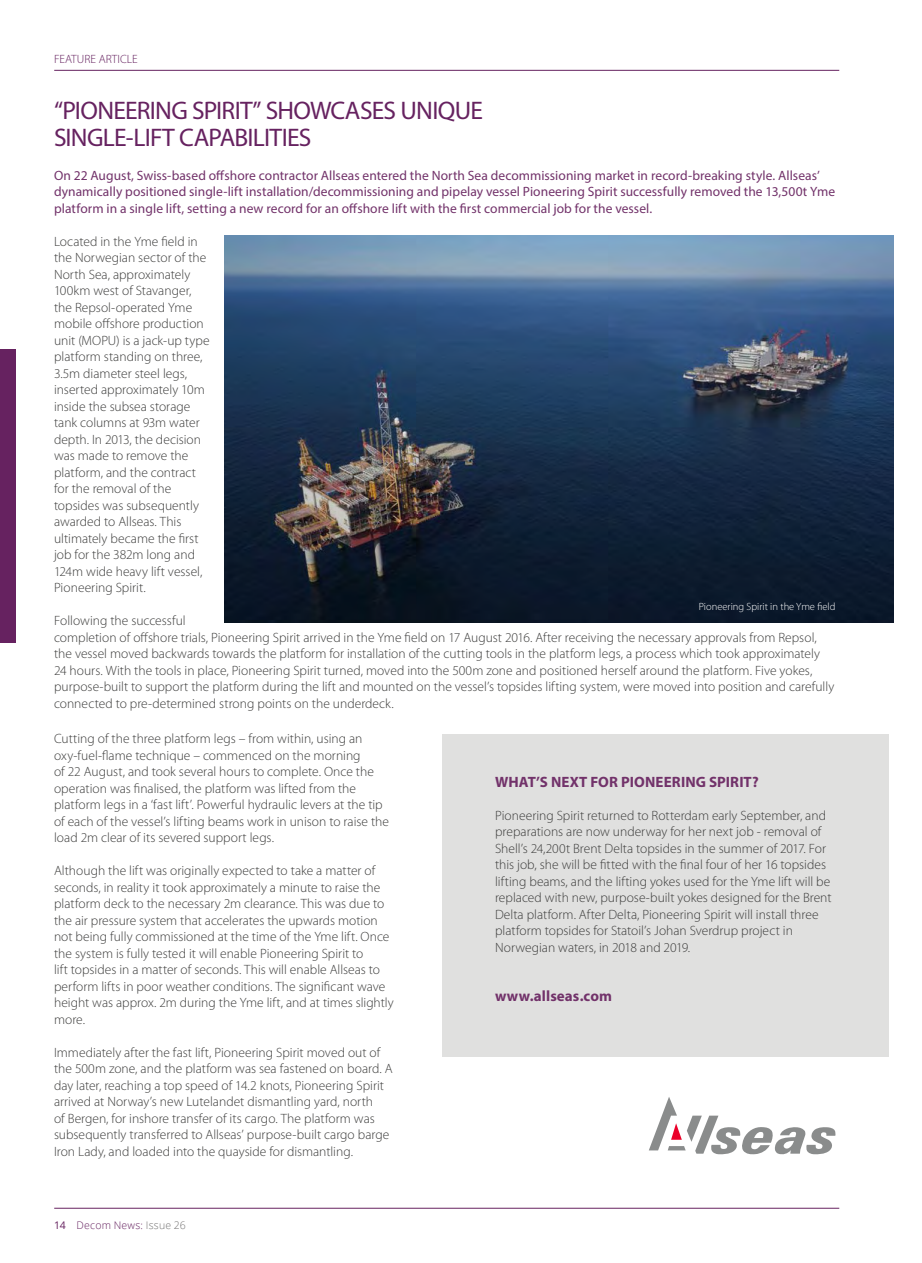
<style>
.page{position:relative;width:922px;height:1263px;background:#fff}
.page>*{position:absolute;margin:0;border:0;box-sizing:border-box;transform-origin:0 0}
.t1{font:25.5px/27px "Myriad Pro";letter-spacing:-.03em;color:#662260}
.t2{font:700 15px "Myriad Pro";letter-spacing:.005em;color:#72326a}
.t3{font:300 13.5px/16.5px "Myriad Pro";color:#3c3c3b}
.t4{font:13.5px/16.5px "Myriad Pro";letter-spacing:.005em;color:#72326a}
.t5{font:300 12px "Myriad Pro";color:#662260}
.t6{font:300 10.5px "Myriad Pro";color:#fff}
.t7{font:300 10.5px "Open Sans";letter-spacing:.02em;color:#662260}
.s1{font-weight:400}
.s2{color:#747373}
</style>
<div class="page">
<hr style="left:54px;top:1208px;width:785px;height:1px;background:#662260">
<hr style="left:54px;top:70px;width:785px;height:1px;background:#662260">
<div style="left:0;top:350px;width:15px;height:293px;background:#662260"></div>
<div style="left:442px;top:734px;width:446px;height:323px;background:#e0e0df"></div>
<img style="left:224px;top:236px;width:669px;height:386px">
<svg style="left:649px;top:1097px;width:186px;height:57px"></svg>
<p class="t5" style="left:54px;top:52px;width:85px">FEATURE ARTICLE</p>
<h1 class="t1" style="left:54px;top:97px;width:430px">“PIONEERING SPIRIT” SHOWCASES UNIQUE<br>SINGLE-LIFT CAPABILITIES</h1>
<p class="t4" style="left:54px;top:167px;width:783px">On 22 August, Swiss-based offshore contractor Allseas entered the North Sea decommissioning market in record-breaking style. Allseas’ dynamically positioned single-lift installation/decommissioning and pipelay vessel Pioneering Spirit successfully removed the 13,500t Yme platform in a single lift, setting a new record for an offshore lift with the first commercial job for the vessel.</p>
<p class="t3" style="left:54px;top:233px;width:157px">Located in the Yme field in the Norwegian sector of the<br>North Sea, approximately<br>100km west of Stavanger, the Repsol-operated Yme mobile offshore production unit (MOPU) is a jack-up type platform standing on three,<br>3.5m diameter steel legs, inserted approximately 10m inside the subsea storage tank columns at 93m water depth. In 2013, the decision was made to remove the platform, and the contract for the removal of the topsides was subsequently awarded to Allseas. This ultimately became the first job for the 382m long and<br>124m wide heavy lift vessel,<br>Pioneering Spirit.</p>
<p class="t3" style="left:54px;top:613px;width:782px">Following the successful<br>completion of offshore trials, Pioneering Spirit arrived in the Yme field on 17 August 2016. After receiving the necessary approvals from Repsol, the vessel moved backwards towards the platform for installation of the cutting tools in the platform legs, a process which took approximately 24 hours. With the tools in place, Pioneering Spirit turned, moved into the 500m zone and positioned herself around the platform. Five yokes, purpose-built to support the platform during the lift and mounted on the vessel’s topsides lifting system, were moved into position and carefully connected to pre-determined strong points on the underdeck.</p>
<p class="t6" style="left:699px;top:601px;width:138px">Pioneering Spirit in the Yme field</p>
<p class="t3" style="left:54px;top:731px;width:336px">Cutting of the three platform legs – from within, using an oxy-fuel-flame technique – commenced on the morning<br>of 22 August, and took several hours to complete. Once the operation was finalised, the platform was lifted from the platform legs in a ‘fast lift’. Powerful hydraulic levers at the tip of each of the vessel’s lifting beams work in unison to raise the load 2m clear of its severed support legs.</p>
<p class="t3" style="left:54px;top:863px;width:341px">Although the lift was originally expected to take a matter of seconds, in reality it took approximately a minute to raise the platform deck to the necessary 2m clearance. This was due to the air pressure system that accelerates the upwards motion not being fully commissioned at the time of the Yme lift. Once the system is fully tested it will enable Pioneering Spirit to<br>lift topsides in a matter of seconds. This will enable Allseas to perform lifts in poor weather conditions. The significant wave height was approx. 2m during the Yme lift, and at times slightly more.</p>
<p class="t3" style="left:54px;top:1044px;width:340px">Immediately after the fast lift, Pioneering Spirit moved out of the 500m zone, and the platform was sea fastened on board. A day later, reaching a top speed of 14.2 knots, Pioneering Spirit arrived at Norway’s new Lutelandet dismantling yard, north<br>of Bergen, for inshore transfer of its cargo. The platform was subsequently transferred to Allseas’ purpose-built cargo barge Iron Lady, and loaded into the quayside for dismantling.</p>
<p class="t7" style="left:54px;top:1218px;width:133px"><span class="s1">14</span> Decom News: <span class="s2">Issue 26</span></p>
<p class="t2" style="left:495px;top:772px;width:265px">WHAT’S NEXT FOR PIONEERING SPIRIT?</p>
<p class="t3" style="left:495px;top:807px;width:338px">Pioneering Spirit returned to Rotterdam early September, and preparations are now underway for her next job - removal of Shell’s 24,200t Brent Delta topsides in the summer of 2017. For this job, she will be fitted with the final four of her 16 topsides lifting beams, and the lifting yokes used for the Yme lift will be replaced with new, purpose-built yokes designed for the Brent Delta platform. After Delta, Pioneering Spirit will install three platform topsides for Statoil’s Johan Sverdrup project in Norwegian waters, in 2018 and 2019.</p>
<p class="t2" style="left:495px;top:986px;width:118px">www.allseas.com</p>
</div>
